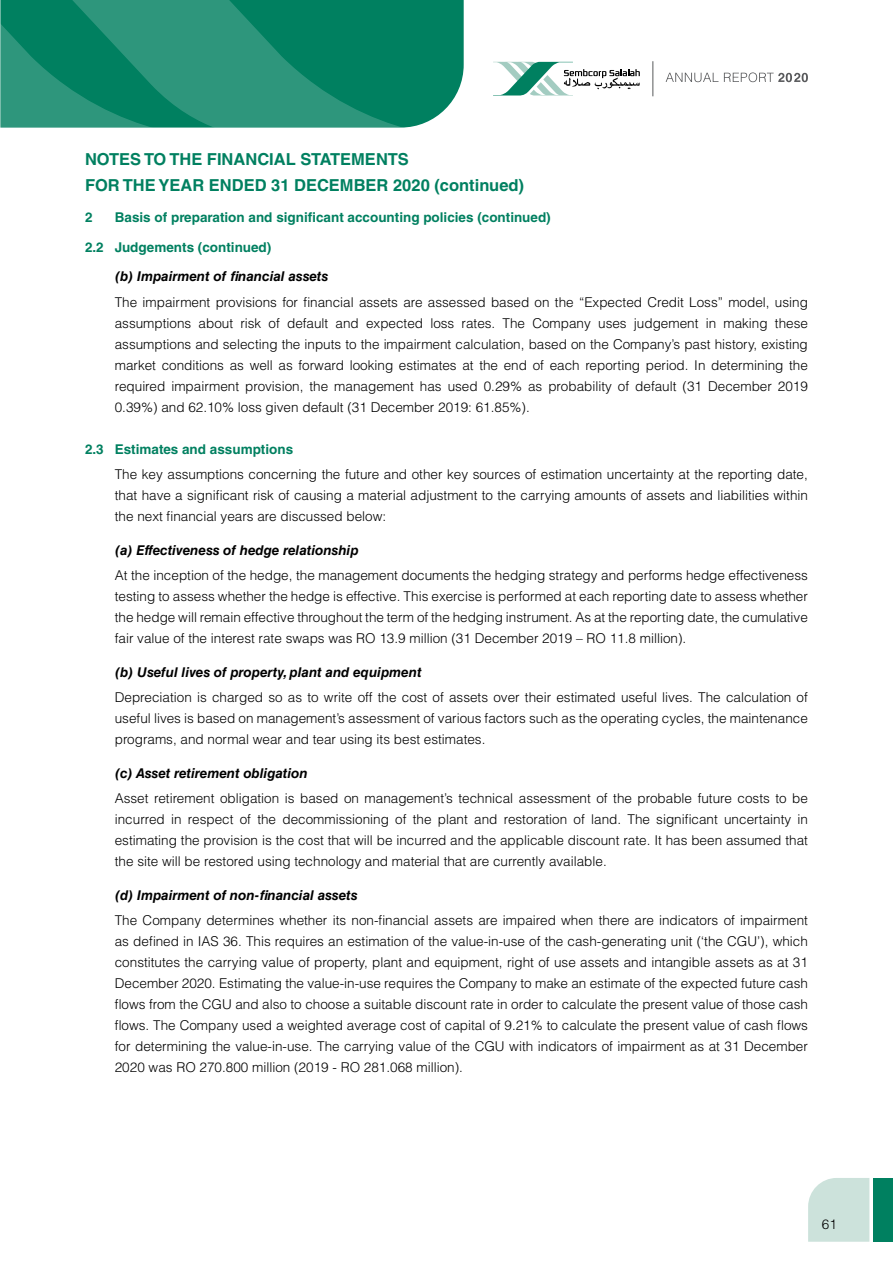
<style>
.page{position:relative;width:893px;height:1263px;background:#fff}
.page>*{position:absolute;margin:0;border:0;box-sizing:border-box;transform-origin:0 0}
.t1{font:700 16.5px/26.7px "Helvetica LT Std";color:#008060}
.t2{font:300 13.5px/21px "Helvetica LT Std";color:#000;text-align:justify}
.t3{font:italic 700 13.5px "Helvetica LT Std";color:#000}
.t4{font:700 13.5px/29.5px "Helvetica LT Std";color:#008060}
</style>
<div class="page">
<svg style="left:666px;top:73px;width:52px;height:9px"></svg>
<svg style="left:493px;top:62px;width:147px;height:34px"></svg>
<hr style="left:653px;top:61px;width:1px;height:35px;background:#58595b">
<svg style="left:724px;top:72px;width:84px;height:10px"></svg>
<svg style="left:0;top:0;width:464px;height:128px;background:#198c6f"></svg>
<div style="left:808px;top:1178px;width:61px;height:64px;background:#cce2db"></div>
<div style="left:873px;top:1178px;width:20px;height:64px;background:#008060"></div>
<p class="t1" style="left:85px;top:145px;width:441px">NOTES TO THE FINANCIAL STATEMENTS<br>FOR THE YEAR ENDED 31 DECEMBER 2020 (continued)</p>
<p class="t4" style="left:85px;top:203px;width:9px">2</p>
<p class="t4" style="left:85px;top:203px;width:467px;text-indent:30px">Basis of preparation and significant accounting policies (continued)<br>2.2 Judgements (continued)</p>
<p class="t3" style="left:115px;top:268px;width:215px">(b) Impairment of financial assets</p>
<p class="t2" style="left:115px;top:291px;width:695px">The impairment provisions for financial assets are assessed based on the “Expected Credit Loss” model, using assumptions about risk of default and expected loss rates. The Company uses judgement in making these assumptions and selecting the inputs to the impairment calculation, based on the Company’s past history, existing market conditions as well as forward looking estimates at the end of each reporting period. In determining the required impairment provision, the management has used 0.29% as probability of default (31 December 2019<br>0.39%) and 62.10% loss given default (31 December 2019: 61.85%).</p>
<p class="t4" style="left:85px;top:434px;width:210px">2.3 Estimates and assumptions</p>
<p class="t2" style="left:115px;top:464px;width:695px">The key assumptions concerning the future and other key sources of estimation uncertainty at the reporting date, that have a significant risk of causing a material adjustment to the carrying amounts of assets and liabilities within the next financial years are discussed below:</p>
<p class="t3" style="left:115px;top:542px;width:245px">(a) Effectiveness of hedge relationship</p>
<p class="t2" style="left:115px;top:565px;width:695px">At the inception of the hedge, the management documents the hedging strategy and performs hedge effectiveness testing to assess whether the hedge is effective. This exercise is performed at each reporting date to assess whether the hedge will remain effective throughout the term of the hedging instrument. As at the reporting date, the cumulative fair value of the interest rate swaps was RO 13.9 million (31 December 2019 – RO 11.8 million).</p>
<p class="t3" style="left:115px;top:664px;width:308px">(b) Useful lives of property, plant and equipment</p>
<p class="t2" style="left:115px;top:687px;width:695px">Depreciation is charged so as to write off the cost of assets over their estimated useful lives. The calculation of useful lives is based on management’s assessment of various factors such as the operating cycles, the maintenance programs, and normal wear and tear using its best estimates.</p>
<p class="t3" style="left:115px;top:765px;width:194px">(c) Asset retirement obligation</p>
<p class="t2" style="left:115px;top:788px;width:695px">Asset retirement obligation is based on management’s technical assessment of the probable future costs to be incurred in respect of the decommissioning of the plant and restoration of land. The significant uncertainty in estimating the provision is the cost that will be incurred and the applicable discount rate. It has been assumed that the site will be restored using technology and material that are currently available.</p>
<p class="t3" style="left:115px;top:887px;width:244px">(d) Impairment of non-financial assets</p>
<p class="t2" style="left:115px;top:910px;width:695px">The Company determines whether its non-financial assets are impaired when there are indicators of impairment as defined in IAS 36. This requires an estimation of the value-in-use of the cash-generating unit (‘the CGU’), which constitutes the carrying value of property, plant and equipment, right of use assets and intangible assets as at 31<br>December 2020. Estimating the value-in-use requires the Company to make an estimate of the expected future cash flows from the CGU and also to choose a suitable discount rate in order to calculate the present value of those cash flows. The Company used a weighted average cost of capital of 9.21% to calculate the present value of cash flows for determining the value-in-use. The carrying value of the CGU with indicators of impairment as at 31 December 2020 was RO 270.800 million (2019 - RO 281.068 million).</p>
<p class="t2" style="left:822px;top:1213px;width:17px">61</p>
</div>
